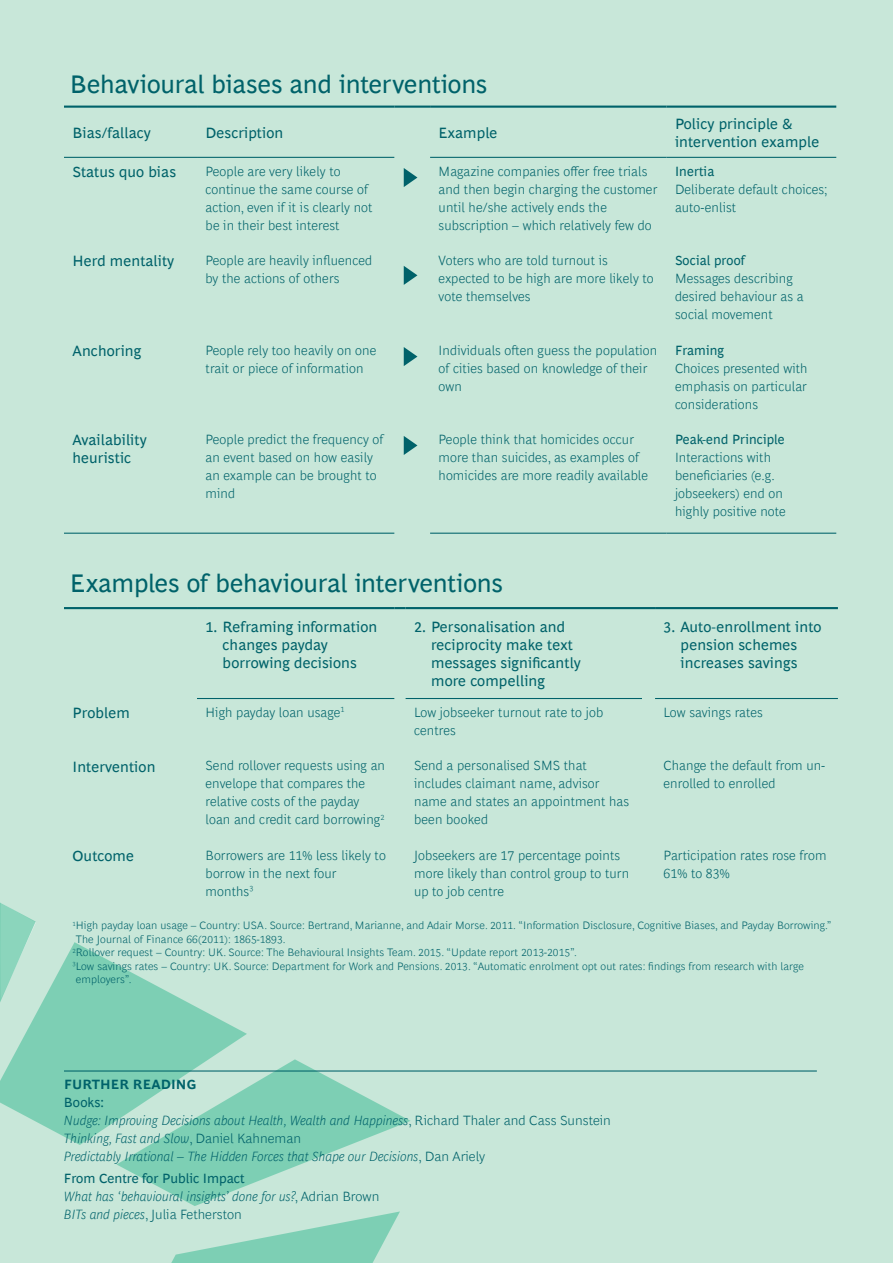
<style>
.page{position:relative;width:893px;height:1263px;background:#fff}
.page>*{position:absolute;margin:0;border:0;box-sizing:border-box;transform-origin:0 0}
.t1{font:25.5px "Henderson BCG Sans";letter-spacing:-.005em;color:#00626a}
.t2{font:15px/18px "Henderson BCG Sans";letter-spacing:.01em;color:#00626a}
.t3{font:300 13.5px/18px "Henderson BCG Sans";letter-spacing:.01em;color:#00626a}
.t4{font:italic 300 13.5px/18px "Henderson BCG Sans";color:#00626a}
.t5{font:13.5px "Henderson BCG Sans";letter-spacing:.01em;color:#00626a}
.t6{font:700 13.5px "Henderson BCG Sans";letter-spacing:.01em;color:#00626a}
.t7{font:300 10.8px "Henderson BCG Sans";letter-spacing:.01em;color:#00626a}
.s1{font-weight:400;font-style:normal}
.s2{font-style:normal}
</style>
<div class="page">
<div style="left:1px;top:0;width:892px;height:1263px;background:#c8e7d9"></div>
<svg style="left:116px;top:1059px;width:295px;height:204px"></svg>
<svg style="left:0;top:942px;width:247px;height:203px;fill:#7dcfb4"></svg>
<svg style="left:0;top:848px;width:36px;height:235px"></svg>
<hr style="left:64px;top:1070px;width:753px;height:1px;background:#00626a">
<svg style="left:404px;top:168px;width:13px;height:19px"></svg>
<svg style="left:404px;top:266px;width:13px;height:19px"></svg>
<svg style="left:404px;top:347px;width:13px;height:19px"></svg>
<svg style="left:404px;top:436px;width:13px;height:19px"></svg>
<hr style="left:394px;top:106px;width:36px;height:2px;background:#00626a">
<hr style="left:64px;top:106px;width:133px;height:2px;background:#00626a">
<hr style="left:197px;top:106px;width:197px;height:2px;background:#00626a">
<hr style="left:64px;top:157px;width:133px;height:1px;background:#00626a">
<hr style="left:197px;top:157px;width:197px;height:1px;background:#00626a">
<hr style="left:430px;top:106px;width:236px;height:2px;background:#00626a">
<hr style="left:666px;top:106px;width:170px;height:2px;background:#00626a">
<hr style="left:430px;top:157px;width:236px;height:1px;background:#00626a">
<hr style="left:666px;top:157px;width:170px;height:1px;background:#00626a">
<hr style="left:64px;top:533px;width:133px;height:1px;background:#00626a">
<hr style="left:197px;top:533px;width:197px;height:1px;background:#00626a">
<hr style="left:430px;top:533px;width:236px;height:1px;background:#00626a">
<hr style="left:666px;top:533px;width:170px;height:1px;background:#00626a">
<hr style="left:64px;top:607px;width:133px;height:2px;background:#00626a">
<svg style="left:394px;top:607px;width:12px;height:2px"></svg>
<svg style="left:642px;top:607px;width:13px;height:2px"></svg>
<hr style="left:197px;top:607px;width:197px;height:2px;background:#00626a">
<hr style="left:197px;top:698px;width:197px;height:1px;background:#00626a">
<hr style="left:406px;top:607px;width:236px;height:2px;background:#00626a">
<hr style="left:406px;top:698px;width:236px;height:1px;background:#00626a">
<hr style="left:655px;top:607px;width:183px;height:2px;background:#00626a">
<hr style="left:655px;top:698px;width:183px;height:1px;background:#00626a">
<h1 class="t1" style="left:70px;top:65px;width:419px">Behavioural biases and interventions</h1>
<p class="t2" style="left:72px;top:122px;width:80px">Bias/fallacy</p>
<p class="t2" style="left:206px;top:122px;width:79px">Description</p>
<p class="t2" style="left:439px;top:122px;width:60px">Example</p>
<p class="t2" style="left:675px;top:113px;width:146px">Policy principle &amp; intervention example</p>
<p class="t2" style="left:72px;top:161px;width:105px">Status quo bias</p>
<p class="t3" style="left:206px;top:161px;width:169px">People are very likely to continue the same course of action, even if it is clearly not be in their best interest</p>
<p class="t3" style="left:439px;top:161px;width:220px">Magazine companies offer free trials and then begin charging the customer until he/she actively ends the subscription – which relatively few do</p>
<p class="t5" style="left:675px;top:161px;width:41px">Inertia</p>
<p class="t3" style="left:675px;top:179px;width:154px">Deliberate default choices; auto-enlist</p>
<p class="t2" style="left:72px;top:251px;width:103px">Herd mentality</p>
<p class="t3" style="left:206px;top:250px;width:168px">People are heavily influenced by the actions of others</p>
<p class="t3" style="left:439px;top:250px;width:217px">Voters who are told turnout is expected to be high are more likely to vote themselves</p>
<p class="t5" style="left:675px;top:251px;width:71px">Social proof</p>
<p class="t3" style="left:675px;top:268px;width:130px">Messages describing desired behaviour as a social movement</p>
<p class="t2" style="left:72px;top:340px;width:70px">Anchoring</p>
<p class="t3" style="left:206px;top:340px;width:172px">People rely too heavily on one trait or piece of information</p>
<p class="t3" style="left:439px;top:340px;width:220px">Individuals often guess the population of cities based on knowledge of their own</p>
<p class="t5" style="left:675px;top:340px;width:51px">Framing</p>
<p class="t3" style="left:675px;top:358px;width:134px;text-align:justify">Choices presented with emphasis on particular considerations</p>
<p class="t2" style="left:72px;top:430px;width:76px">Availability heuristic</p>
<p class="t3" style="left:206px;top:429px;width:179px">People predict the frequency of an event based on how easily an example can be brought to mind</p>
<p class="t3" style="left:439px;top:429px;width:211px">People think that homicides occur more than suicides, as examples of homicides are more readily available</p>
<p class="t5" style="left:675px;top:430px;width:111px">Peak-end Principle</p>
<p class="t3" style="left:675px;top:447px;width:112px">Interactions with beneficiaries (e.g. jobseekers) end on highly positive note</p>
<h1 class="t1" style="left:70px;top:565px;width:434px">Examples of behavioural interventions</h1>
<p class="t2" style="left:223px;top:616px;width:156px;text-indent:-17px">1. Reframing information changes payday borrowing decisions</p>
<p class="t2" style="left:431px;top:616px;width:151px;text-indent:-17px">2. Personalisation and reciprocity make text messages significantly more compelling</p>
<p class="t2" style="left:664px;top:616px;width:159px;text-align:center">3. Auto-enrollment into pension schemes increases savings</p>
<p class="t2" style="left:73px;top:703px;width:59px">Problem</p>
<p class="t3" style="left:206px;top:702px;width:140px">High payday loan usage<sup>1</sup></p>
<p class="t3" style="left:414px;top:702px;width:191px">Low jobseeker turnout rate to job centres</p>
<p class="t3" style="left:664px;top:702px;width:101px">Low savings rates</p>
<p class="t2" style="left:72px;top:756px;width:84px">Intervention</p>
<p class="t3" style="left:206px;top:756px;width:181px">Send rollover requests using an envelope that compares the relative costs of the payday loan and credit card borrowing<sup>2</sup></p>
<p class="t3" style="left:414px;top:756px;width:216px">Send a personalised SMS that includes claimant name, advisor name and states an appointment has been booked</p>
<p class="t3" style="left:664px;top:756px;width:163px">Change the default from un&shy;enrolled to enrolled</p>
<p class="t2" style="left:72px;top:845px;width:63px">Outcome</p>
<p class="t3" style="left:206px;top:845px;width:182px">Borrowers are 11% less likely to borrow in the next four months<sup>3</sup></p>
<p class="t3" style="left:414px;top:845px;width:217px">Jobseekers are 17 percentage points more likely than control group to turn up to job centre</p>
<p class="t3" style="left:664px;top:845px;width:164px">Participation rates rose from<br>61% to 83%</p>
<p class="t7" style="left:72px;top:918px;width:760px"><sup>1</sup>High payday loan usage – Country: USA. Source: Bertrand, Marianne, and Adair Morse. 2011. “Information Disclosure, Cognitive Biases, and Payday Borrowing.”</p>
<p class="t7" style="left:76px;top:931px;width:211px">The Journal of Finance 66(2011): 1865-1893.</p>
<p class="t7" style="left:72px;top:945px;width:506px"><sup>2</sup>Rollover request – Country: UK. Source: The Behavioural Insights Team. 2015. “Update report 2013-2015”.</p>
<p class="t7" style="left:72px;top:958px;width:733px"><sup>3</sup>Low savings rates – Country: UK. Source: Department for Work and Pensions. 2013. “Automatic enrolment opt out rates: findings from research with large</p>
<p class="t7" style="left:76px;top:972px;width:57px">employers”.</p>
<p class="t6" style="left:64px;top:1074px;width:134px">FURTHER READING</p>
<p class="t4" style="left:64px;top:1092px;width:548px"><span class="s1">Books:<br></span>Nudge: Improving Decisions about Health, Wealth and Happiness<span class="s2">, Richard Thaler and Cass Sunstein </span>Thinking, Fast and Slow<span class="s2">, Daniel Kahneman<br></span>Predictably Irrational – The Hidden Forces that Shape our Decisions<span class="s2">, Dan Ariely</span></p>
<p class="t4" style="left:64px;top:1168px;width:317px"><span class="s1">From Centre for Public Impact<br></span>What has ‘behavioural insights’ done for us?<span class="s2">, Adrian Brown<br></span>BITs and pieces<span class="s2">, Julia Fetherston</span></p>
</div>
